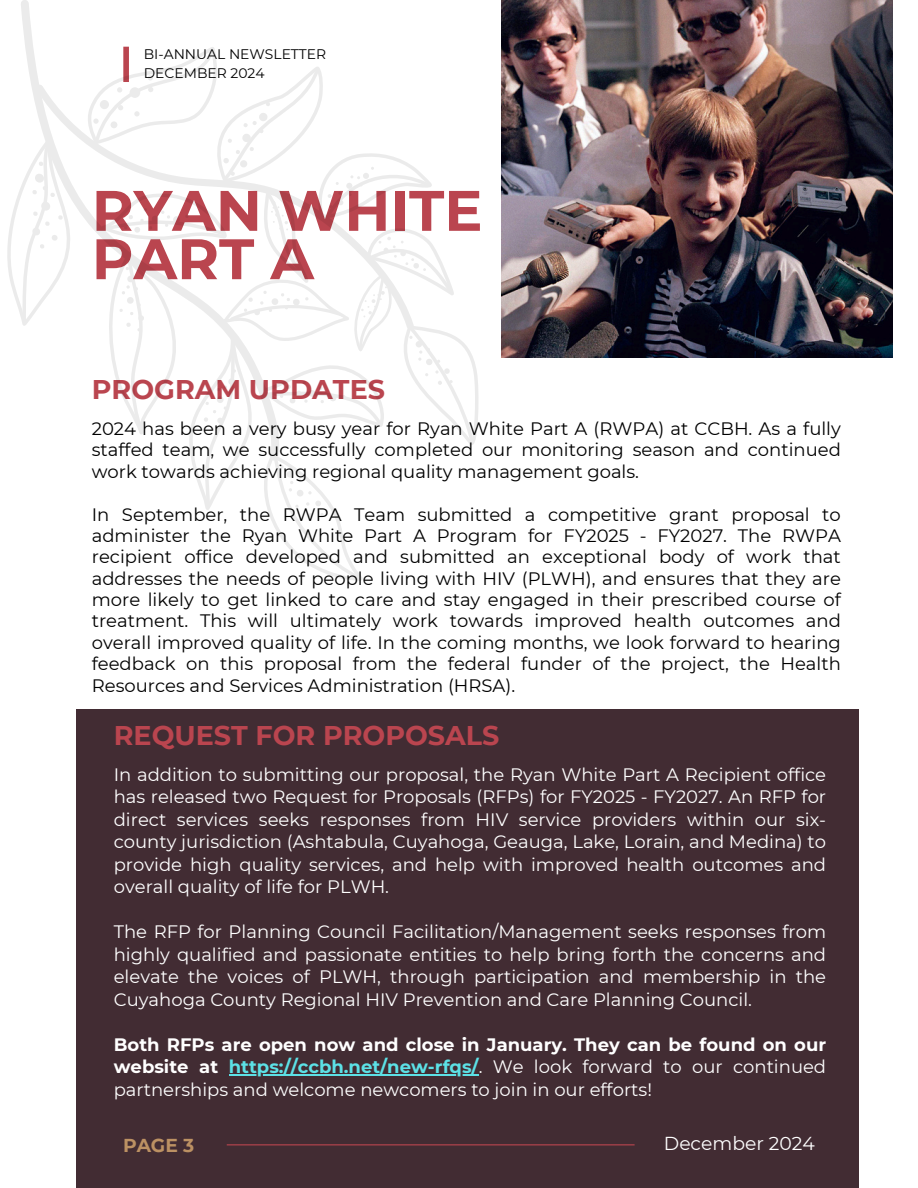
<style>
.page{position:relative;width:918px;height:1188px;background:#fff}
.page>*{position:absolute;margin:0;border:0;box-sizing:border-box;transform-origin:0 0}
.t1{font:700 57px/48.3px "Montserrat";color:#ba454f}
.t2{font:700 27px "Montserrat";color:#ba454f}
.t3{font:18.75px "Montserrat";color:#fff}
.t4{font:700 18.75px "Montserrat";color:#bc9163}
.t5{font:18px/21.3px "Montserrat";color:#000;text-align:justify}
.t6{font:18px/22.5px "Montserrat";color:#fff;text-align:justify}
.t7{font:700 18px/22.5px "Montserrat";color:#fff}
.t8{font:13.95px "Montserrat";color:#000}
.s1{font-weight:700;color:#5ce1e6}
</style>
<div class="page">
<div style="left:76px;top:710px;width:783px;height:478px;background:#422c33"></div>
<img style="left:502px;top:0;width:390px;height:357px">
<hr style="left:229px;top:1074px;width:250px;height:1px;background:#5ce1e6">
<hr style="left:227px;top:1144px;width:408px;height:1px;background:#ba454f">
<svg style="left:7px;top:44px;width:472px;height:536px"></svg>
<h3 class="t8" style="left:144px;top:46px;width:184px">BI-ANNUAL NEWSLETTER</h3>
<h4 class="t8" style="left:144px;top:65px;width:122px">DECEMBER 2024</h4>
<p class="t1" style="left:92px;top:186px;width:392px">RYAN WHITE<br>PART A</p>
<h4 class="t2" style="left:92px;top:373px;width:295px">PROGRAM UPDATES</h4>
<h2 class="t5" style="left:92px;top:418px;width:751px">2024 has been a very busy year for Ryan White Part A (RWPA) at CCBH. As a fully staffed team, we successfully completed our monitoring season and continued work towards achieving regional quality management goals.</h2>
<h1 class="t5" style="left:92px;top:503px;width:751px">In September, the RWPA Team submitted a competitive grant proposal to administer the Ryan White Part A Program for FY2025 - FY2027. The RWPA recipient office developed and submitted an exceptional body of work that addresses the needs of people living with HIV (PLWH), and ensures that they are more likely to get linked to care and stay engaged in their prescribed course of treatment. This will ultimately work towards improved health outcomes and overall improved quality of life. In the coming months, we look forward to hearing feedback on this proposal from the federal funder of the project, the Health Resources and Services Administration (HRSA).</h1>
<p class="t2" style="left:114px;top:719px;width:387px">REQUEST FOR PROPOSALS</p>
<h4 class="t6" style="left:114px;top:763px;width:714px">In addition to submitting our proposal, the Ryan White Part A Recipient office has released two Request for Proposals (RFPs) for FY2025 - FY2027. An RFP for direct services seeks responses from HIV service providers within our six&shy;county jurisdiction (Ashtabula, Cuyahoga, Geauga, Lake, Lorain, and Medina) to provide high quality services, and help with improved health outcomes and overall quality of life for PLWH.</h4>
<h4 class="t6" style="left:114px;top:920px;width:714px">The RFP for Planning Council Facilitation/Management seeks responses from highly qualified and passionate entities to help bring forth the concerns and elevate the voices of PLWH, through participation and membership in the Cuyahoga County Regional HIV Prevention and Care Planning Council.</h4>
<h2 class="t7" style="left:114px;top:1033px;width:714px">Both RFPs are open now and close in January. They can be found on our website at</h2>
<h4 class="t6" style="left:114px;top:1055px;width:714px;text-indent:115px"><span class="s1">https://ccbh.net/new-rfqs/</span>. We look forward to our continued partnerships and welcome newcomers to join in our efforts!</h4>
<h4 class="t3" style="left:664px;top:1132px;width:153px">December 2024</h4>
<p class="t4" style="left:123px;top:1134px;width:73px">PAGE 3</p>
</div>
